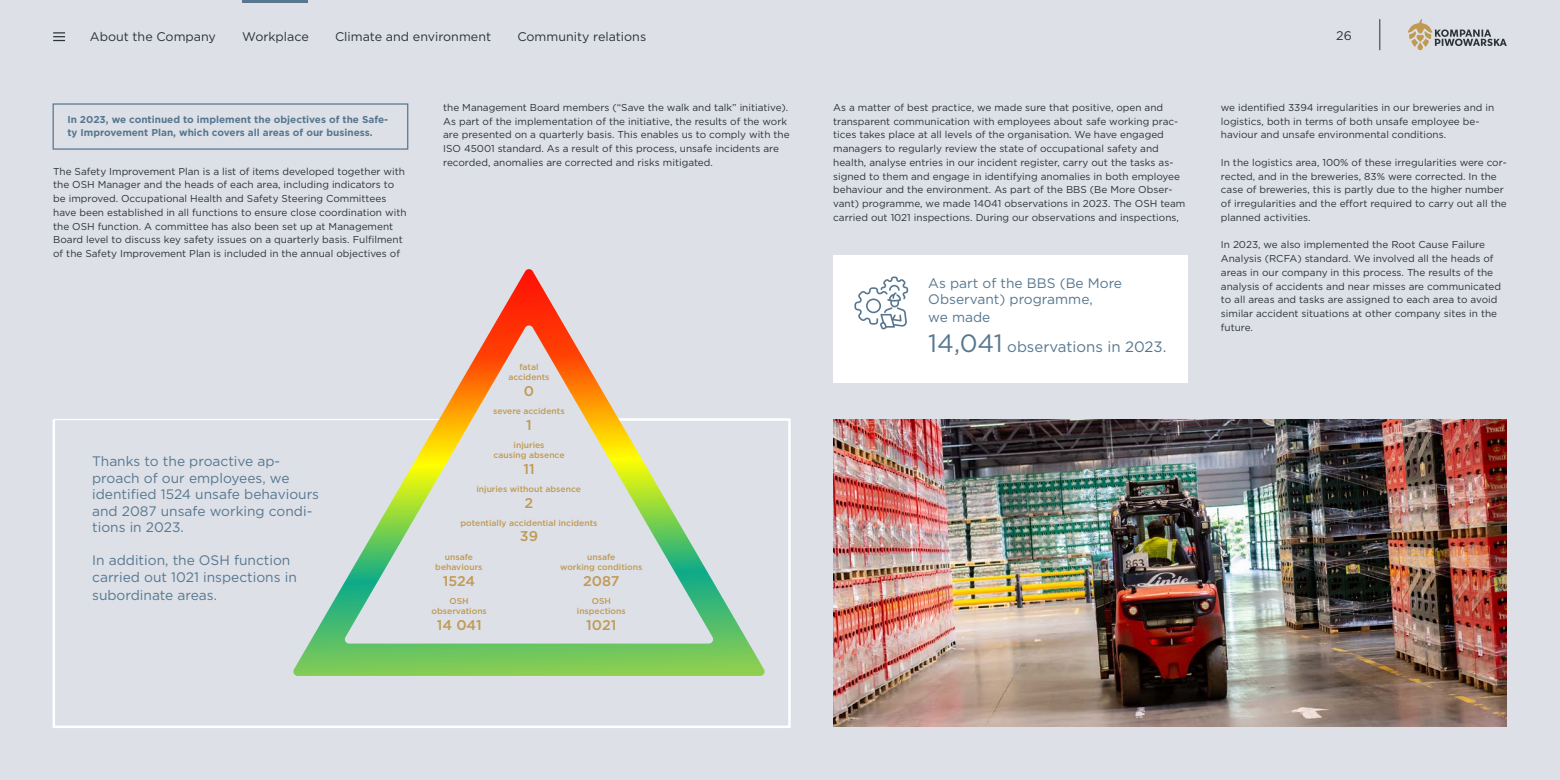
<style>
.page{position:relative;width:1560px;height:780px;background:#fff}
.page>*{position:absolute;margin:0;border:0;box-sizing:border-box;transform-origin:0 0}
.t1{font:15px "Gotham";color:#577790}
.t2{font:500 14.12px "Gotham";color:#c09a54}
.t3{font:13.75px/16.5px "Gotham";color:#577790}
.t4{font:12.5px "Gotham";color:#2b3336}
.t5{font:10px/13.8px "Gotham";color:#2b3336}
.t6{font:700 10px/13.8px "Gotham";color:#577790}
.t7{font:500 8.5px/10.2px "Gotham";color:#c09a54;text-align:center}
.s1{font-size:25px}
</style>
<div class="page">
<div style="left:0;top:0;width:1559px;height:780px;background:#dde0e7"></div>
<hr style="left:243px;top:0;width:65px;height:3px;background:#577790">
<svg style="left:1407px;top:19px;width:99px;height:31px"></svg>
<hr style="left:1379px;top:19px;width:1px;height:31px;background:#2b3336">
<svg style="left:53px;top:32px;width:12px;height:9px"></svg>
<div style="left:53px;top:103px;width:355px;height:47px;border:1px solid #577790"></div>
<img style="left:833px;top:419px;width:673px;height:307px">
<svg style="left:52px;top:418px;width:739px;height:310px"></svg>
<div style="left:833px;top:255px;width:354px;height:128px;background:#fff"></div>
<svg style="left:854px;top:276px;width:54px;height:53px"></svg>
<hr style="left:54px;top:419px;width:396px;height:1px;background:#fff">
<svg style="left:293px;top:269px;width:471px;height:407px"></svg>
<p class="t4" style="left:90px;top:29px;width:128px">About the Company</p>
<p class="t4" style="left:242px;top:29px;width:68px">Workplace</p>
<p class="t4" style="left:335px;top:29px;width:157px">Climate and environment</p>
<p class="t4" style="left:517px;top:29px;width:130px">Community relations</p>
<p class="t4" style="left:1335px;top:27px;width:17px">26</p>
<p class="t6" style="left:67px;top:112px;width:322px">In 2023, we continued to implement the objectives of the Safe&shy;ty Improvement Plan, which covers all areas of our business.</p>
<p class="t5" style="left:53px;top:164px;width:355px">The Safety Improvement Plan is a list of items developed together with the OSH Manager and the heads of each area, including indicators to be improved. Occupational Health and Safety Steering Committees have been established in all functions to ensure close coordination with the OSH function. A committee has also been set up at Management Board level to discuss key safety issues on a quarterly basis. Fulfilment of the Safety Improvement Plan is included in the annual objectives of</p>
<p class="t5" style="left:443px;top:100px;width:348px">the Management Board members (“Save the walk and talk” initiative).<br>As part of the implementation of the initiative, the results of the work are presented on a quarterly basis. This enables us to comply with the ISO 45001 standard. As a result of this process, unsafe incidents are recorded, anomalies are corrected and risks mitigated.</p>
<h3 class="t3" style="left:92px;top:452px;width:228px">Thanks to the proactive ap&shy;proach of our employees, we identified 1524 unsafe behaviours and 2087 unsafe working condi&shy;tions in 2023.</h3>
<h3 class="t3" style="left:92px;top:551px;width:206px">In addition, the OSH function carried out 1021 inspections in</h3>
<h3 class="t3" style="left:92px;top:586px;width:126px">subordinate areas.</h3>
<p class="t7" style="left:508px;top:362px;width:43px">fatal accidents</p>
<h2 class="t2" style="left:524px;top:385px;width:12px">0</h2>
<p class="t7" style="left:493px;top:406px;width:73px">severe accidents</p>
<h2 class="t2" style="left:526px;top:419px;width:7px">1</h2>
<p class="t7" style="left:493px;top:440px;width:72px">injuries<br>causing absence</p>
<h2 class="t2" style="left:523px;top:463px;width:13px">11</h2>
<p class="t7" style="left:476px;top:484px;width:106px">injuries without absence</p>
<h2 class="t2" style="left:524px;top:497px;width:10px">2</h2>
<p class="t7" style="left:460px;top:518px;width:138px">potentially accidential incidents</p>
<h2 class="t2" style="left:520px;top:531px;width:20px">39</h2>
<p class="t7" style="left:435px;top:552px;width:49px">unsafe behaviours</p>
<h2 class="t2" style="left:442px;top:575px;width:34px">1524</h2>
<p class="t7" style="left:560px;top:552px;width:84px">unsafe<br>working conditions</p>
<h2 class="t2" style="left:583px;top:575px;width:38px">2087</h2>
<p class="t7" style="left:577px;top:596px;width:50px">OSH inspections</p>
<h2 class="t2" style="left:586px;top:619px;width:32px">1021</h2>
<p class="t7" style="left:431px;top:596px;width:57px">OSH observations</p>
<h2 class="t2" style="left:437px;top:619px;width:46px">14 041</h2>
<p class="t5" style="left:833px;top:100px;width:354px">As a matter of best practice, we made sure that positive, open and transparent communication with employees about safe working prac&shy;tices takes place at all levels of the organisation. We have engaged managers to regularly review the state of occupational safety and health, analyse entries in our incident register, carry out the tasks as&shy;signed to them and engage in identifying anomalies in both employee behaviour and the environment. As part of the BBS (Be More Obser&shy;vant) programme, we made 14041 observations in 2023. The OSH team carried out 1021 inspections. During our observations and inspections,</p>
<p class="t5" style="left:1220px;top:100px;width:275px">we identified 3394 irregularities in our breweries and in logistics, both in terms of both unsafe employee be&shy;haviour and unsafe environmental conditions.</p>
<p class="t5" style="left:1220px;top:155px;width:287px">In the logistics area, 100% of these irregularities were cor&shy;rected, and in the breweries, 83% were corrected. In the case of breweries, this is partly due to the higher number of irregularities and the effort required to carry out all the planned activities.</p>
<p class="t5" style="left:1220px;top:238px;width:282px">In 2023, we also implemented the Root Cause Failure Analysis (RCFA) standard. We involved all the heads of areas in our company in this process. The results of the analysis of accidents and near misses are communicated to all areas and tasks are assigned to each area to avoid similar accident situations at other company sites in the future.</p>
<h3 class="t3" style="left:928px;top:274px;width:195px">As part of the BBS (Be More<br>Observant) programme,</h3>
<h3 class="t3" style="left:928px;top:308px;width:64px">we made</h3>
<h1 class="t1" style="left:928px;top:337px;width:240px"><span class="s1">14,041</span> observations in 2023.</h1>
</div>
